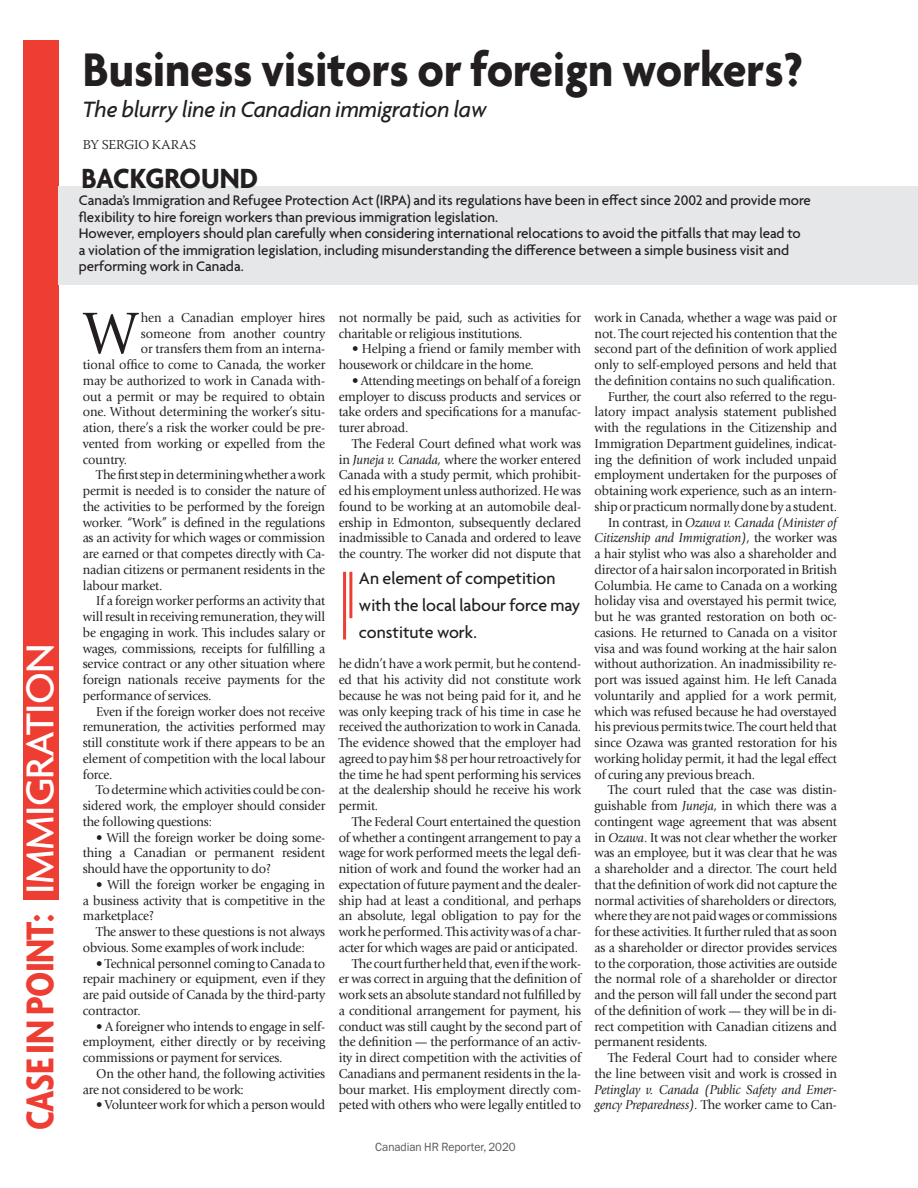
<style>
.page{position:relative;width:918px;height:1188px;background:#fff}
.page>*{position:absolute;margin:0;border:0;box-sizing:border-box;transform-origin:0 0}
.Body{font:61.2px "Giovanni Std";color:#231f20;scale:.95 1}
.t1{font:700 51px "Agenda";color:#231f20;scale:.95 1}
.t2{font:700 condensed 42px "Agenda";letter-spacing:-.015em;color:#ee3e34}
.t3{font:700 30px "Agenda";color:#231f20;scale:.95 1}
.Deck{font:italic 500 24px "Agenda";color:#231f20;scale:.95 1}
.Pull_Quote{font:500 18px/27px "Agenda";color:#231f20}
.Background_Body{font:500 15px/16.5px "Agenda";color:#231f20}
.Body-2{font:13.5px/15.8px "Giovanni Std";letter-spacing:-.01em;color:#231f20;text-align:justify;scale:.95 1}
.Byline{font:300 13.5px "Warnock Pro";letter-spacing:-.015em;color:#231f20}
.t4{font:12px "ITC Franklin Gothic Std";letter-spacing:-.005em;color:#57585a;scale:.95 1}
.s1{font-weight:500;font-stretch:normal;color:#fff}
.s2{font-style:italic}
</style>
<div class="page">
<div style="left:23px;top:40px;width:35px;height:860px;background:#ee3e34"></div>
<hr style="left:343px;top:572px;width:3px;height:67px;background:#ee3e34">
<hr style="left:349px;top:572px;width:3px;height:46px;background:#ee3e34">
<div style="left:58px;top:186px;width:860px;height:99px;background:#e6e7e9"></div>
<p class="t2" style="left:17px;top:1130px;width:488px;rotate:-90deg">CASE IN POINT: <span class="s1">IMMIGRATION</span></p>
<p class="t1" style="left:83px;top:42px;width:760px">Business visitors or foreign workers?</p>
<p class="Deck" style="left:83px;top:95px;width:427px">The blurry line in Canadian immigration law</p>
<p class="Byline" style="left:83px;top:136px;width:115px">BY SERGIO KARAS</p>
<p class="t3" style="left:81px;top:162px;width:187px">BACKGROUND</p>
<p class="Background_Body" style="left:79px;top:193px;width:734px">Canada’s Immigration and Refugee Protection Act (IRPA) and its regulations have been in effect since 2002 and provide more flexibility to hire foreign workers than previous immigration legislation.</p>
<p class="Background_Body" style="left:79px;top:226px;width:724px">However, employers should plan carefully when considering international relocations to avoid the pitfalls that may lead to a violation of the immigration legislation, including misunderstanding the difference between a simple business visit and performing work in Canada.</p>
<p class="Body" style="left:84px;top:299px;width:58px">W</p>
<p class="Body-2" style="left:141px;top:310px;width:195px">hen a Canadian employer hires</p>
<p class="Body-2" style="left:141px;top:325px;width:195px">someone from another country</p>
<p class="Body-2" style="left:141px;top:341px;width:195px">or transfers them from an interna-</p>
<p class="Body-2" style="left:83px;top:357px;width:257px">tional office to come to Canada, the worker</p>
<p class="Body-2" style="left:83px;top:373px;width:257px">may be authorized to work in Canada with-</p>
<p class="Body-2" style="left:83px;top:388px;width:257px">out a permit or may be required to obtain</p>
<p class="Body-2" style="left:83px;top:404px;width:257px">one. Without determining the worker’s situ-</p>
<p class="Body-2" style="left:83px;top:420px;width:257px">ation, there’s a risk the worker could be pre-</p>
<p class="Body-2" style="left:83px;top:436px;width:257px">vented from working or expelled from the</p>
<p class="Body-2" style="left:83px;top:451px;width:48px">country.</p>
<p class="Body-2" style="left:83px;top:467px;width:257px;text-indent:13px">The first step in determining whether a work permit is needed is to consider the nature of the activities to be performed by the foreign worker. “Work” is defined in the regulations as an activity for which wages or commission are earned or that competes directly with Ca&shy;nadian citizens or permanent residents in the labour market.</p>
<p class="Body-2" style="left:83px;top:593px;width:257px;text-indent:13px">If a foreign worker performs an activity that will result in receiving remuneration, they will be engaging in work. This includes salary or wages, commissions, receipts for fulfilling a service contract or any other situation where foreign nationals receive payments for the performance of services.</p>
<p class="Body-2" style="left:83px;top:703px;width:257px;text-indent:13px">Even if the foreign worker does not receive remuneration, the activities performed may still constitute work if there appears to be an element of competition with the local labour force.</p>
<p class="Body-2" style="left:83px;top:782px;width:257px;text-indent:13px">To determine which activities could be con&shy;sidered work, the employer should consider the following questions:</p>
<p class="Body-2" style="left:83px;top:829px;width:257px;text-indent:13px">• Will the foreign worker be doing some&shy;thing a Canadian or permanent resident should have the opportunity to do?</p>
<p class="Body-2" style="left:83px;top:877px;width:257px;text-indent:13px">• Will the foreign worker be engaging in a business activity that is competitive in the marketplace?</p>
<p class="Body-2" style="left:83px;top:924px;width:257px;text-indent:13px">The answer to these questions is not always obvious. Some examples of work include:</p>
<p class="Body-2" style="left:83px;top:955px;width:257px;text-indent:13px">• Technical personnel coming to Canada to repair machinery or equipment, even if they are paid outside of Canada by the third-party contractor.</p>
<p class="Body-2" style="left:83px;top:1018px;width:257px;text-indent:13px">• A foreigner who intends to engage in self&shy;employment, either directly or by receiving commissions or payment for services.</p>
<p class="Body-2" style="left:83px;top:1066px;width:257px;text-indent:13px">On the other hand, the following activities are not considered to be work:</p>
<p class="Body-2" style="left:96px;top:1097px;width:242px">• Volunteer work for which a person would</p>
<p class="Body-2" style="left:339px;top:310px;width:257px">not normally be paid, such as activities for charitable or religious institutions.</p>
<p class="Body-2" style="left:339px;top:341px;width:257px;text-indent:14px">• Helping a friend or family member with housework or childcare in the home.</p>
<p class="Body-2" style="left:339px;top:373px;width:257px;text-indent:14px">• Attending meetings on behalf of a foreign employer to discuss products and services or take orders and specifications for a manufac&shy;turer abroad.</p>
<p class="Body-2" style="left:339px;top:436px;width:257px;text-indent:14px">The Federal Court defined what work was in <span class="s2">Juneja v. Canada,</span> where the worker entered Canada with a study permit, which prohibit&shy;ed his employment unless authorized. He was found to be working at an automobile deal&shy;ership in Edmonton, subsequently declared inadmissible to Canada and ordered to leave the country. The worker did not dispute that</p>
<p class="Pull_Quote" style="left:359px;top:566px;width:223px">An element of competition with the local labour force may constitute work.</p>
<p class="Body-2" style="left:339px;top:656px;width:257px">he didn’t have a work permit, but he contend&shy;ed that his activity did not constitute work because he was not being paid for it, and he was only keeping track of his time in case he received the authorization to work in Canada.<br>The evidence showed that the employer had agreed to pay him $8 per hour retroactively for the time he had spent performing his services at the dealership should he receive his work permit.</p>
<p class="Body-2" style="left:339px;top:814px;width:257px;text-indent:14px">The Federal Court entertained the question of whether a contingent arrangement to pay a wage for work performed meets the legal defi&shy;nition of work and found the worker had an expectation of future payment and the dealer&shy;ship had at least a conditional, and perhaps an absolute, legal obligation to pay for the work he performed. This activity was of a char&shy;acter for which wages are paid or anticipated.</p>
<p class="Body-2" style="left:339px;top:955px;width:257px;text-indent:14px">The court further held that, even if the work&shy;er was correct in arguing that the definition of work sets an absolute standard not fulfilled by a conditional arrangement for payment, his conduct was still caught by the second part of the definition — the performance of an activ&shy;ity in direct competition with the activities of Canadians and permanent residents in the la&shy;bour market. His employment directly com&shy;peted with others who were legally entitled to</p>
<p class="Body-2" style="left:595px;top:310px;width:257px">work in Canada, whether a wage was paid or not. The court rejected his contention that the second part of the definition of work applied only to self-employed persons and held that the definition contains no such qualification.</p>
<p class="Body-2" style="left:595px;top:388px;width:257px;text-indent:14px">Further, the court also referred to the regu&shy;latory impact analysis statement published with the regulations in the Citizenship and Immigration Department guidelines, indicat&shy;ing the definition of work included unpaid employment undertaken for the purposes of obtaining work experience, such as an intern&shy;ship or practicum normally done by a student.</p>
<p class="Body-2" style="left:595px;top:514px;width:257px;text-indent:14px">In contrast, in <span class="s2">Ozawa v. Canada (Minister of Citizenship and Immigration)</span>, the worker was a hair stylist who was also a shareholder and director of a hair salon incorporated in British Columbia. He came to Canada on a working holiday visa and overstayed his permit twice, but he was granted restoration on both oc&shy;casions. He returned to Canada on a visitor visa and was found working at the hair salon without authorization. An inadmissibility re&shy;port was issued against him. He left Canada voluntarily and applied for a work permit, which was refused because he had overstayed his previous permits twice. The court held that since Ozawa was granted restoration for his working holiday permit, it had the legal effect of curing any previous breach.</p>
<p class="Body-2" style="left:595px;top:782px;width:257px;text-indent:14px">The court ruled that the case was distin&shy;guishable from <span class="s2">Juneja</span>, in which there was a contingent wage agreement that was absent in <span class="s2">Ozawa</span>. It was not clear whether the worker was an employee, but it was clear that he was a shareholder and a director. The court held that the definition of work did not capture the normal activities of shareholders or directors, where they are not paid wages or commissions for these activities. It further ruled that as soon as a shareholder or director provides services to the corporation, those activities are outside the normal role of a shareholder or director and the person will fall under the second part of the definition of work — they will be in di&shy;rect competition with Canadian citizens and permanent residents.</p>
<p class="Body-2" style="left:595px;top:1050px;width:257px;text-indent:14px">The Federal Court had to consider where the line between visit and work is crossed in <span class="s2">Petinglay v. Canada (Public Safety and Emer&shy;gency Preparedness).</span> The worker came to Can-</p>
<p class="t4" style="left:375px;top:1140px;width:149px">Canadian HR Reporter, 2020</p>
</div>
